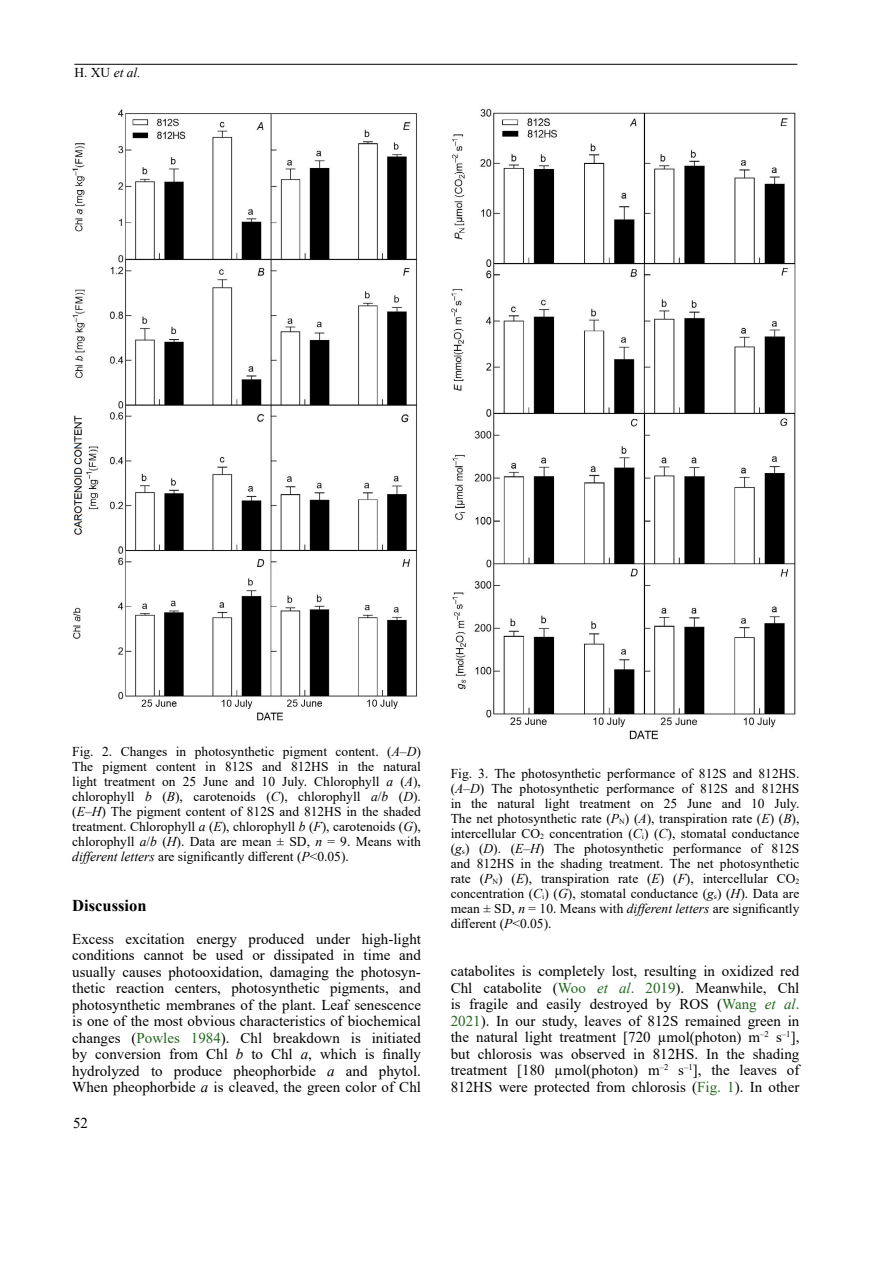
<style>
.page{position:relative;width:893px;height:1263px;background:#fff}
.page>*{position:absolute;margin:0;border:0;box-sizing:border-box;transform-origin:0 0}
.t1{font:700 16.5px "Times New Roman";color:#000}
.t2{font:15px/16.5px "Times New Roman";color:#000;text-align:justify}
.t3{font:13.5px/15px "Times New Roman";color:#000;text-align:justify}
.t4{font:italic 13.5px "Times New Roman";color:#000}
.s1{font-style:normal}
.s2{font-style:italic}
.s3{color:#23661e}
.s4{font-style:italic;color:#23661e}
</style>
<div class="page">
<hr style="left:74px;top:64px;width:723px;height:1px;background:#000">
<img style="left:72px;top:109px;width:345px;height:612px">
<img style="left:451px;top:108px;width:345px;height:632px">
<p class="t4" style="left:74px;top:64px;width:68px"><span class="s1">H. XU</span> et al.</p>
<p class="t3" style="left:72px;top:743px;width:350px">Fig. 2. Changes in photosynthetic pigment content. (<span class="s2">A</span>–<span class="s2">D</span>)<br>The pigment content in 812S and 812HS in the natural light treatment on 25 June and 10 July. Chlorophyll <span class="s2">a</span> (<span class="s2">A</span>), chlorophyll <span class="s2">b</span> (<span class="s2">B</span>), carotenoids (<span class="s2">C</span>), chlorophyll <span class="s2">a</span>/<span class="s2">b</span> (<span class="s2">D</span>). (<span class="s2">E</span>–<span class="s2">H</span>) The pigment content of 812S and 812HS in the shaded treatment. Chlorophyll <span class="s2">a</span> (<span class="s2">E</span>), chlorophyll <span class="s2">b</span> (<span class="s2">F</span>), carotenoids (<span class="s2">G</span>), chlorophyll <span class="s2">a</span>/<span class="s2">b</span> (<span class="s2">H</span>). Data are mean ± SD, <span class="s2">n</span> = 9. Means with <span class="s2">different letters</span> are significantly different (<span class="s2">P</span>&lt;0.05).</p>
<p class="t1" style="left:72px;top:893px;width:76px">Discussion</p>
<p class="t2" style="left:72px;top:930px;width:350px">Excess excitation energy produced under high-light conditions cannot be used or dissipated in time and usually causes photooxidation, damaging the photosyn&shy;thetic reaction centers, photosynthetic pigments, and photosynthetic membranes of the plant. Leaf senescence is one of the most obvious characteristics of biochemical changes (<span class="s3">Powles 1984</span>). Chl breakdown is initiated by conversion from Chl <span class="s2">b</span> to Chl <span class="s2">a</span>, which is finally hydrolyzed to produce pheophorbide <span class="s2">a</span> and phytol.<br>When pheophorbide <span class="s2">a</span> is cleaved, the green color of Chl</p>
<p class="t2" style="left:73px;top:1114px;width:16px">52</p>
<p class="t3" style="left:451px;top:765px;width:350px">Fig. 3. The photosynthetic performance of 812S and 812HS. (<span class="s2">A</span>–<span class="s2">D</span>) The photosynthetic performance of 812S and 812HS in the natural light treatment on 25 June and 10 July.<br>The net photosynthetic rate (<span class="s2">P</span><sub>N</sub>) (<span class="s2">A</span>), transpiration rate (<span class="s2">E</span>) (<span class="s2">B</span>), intercellular CO<sub>2</sub> concentration (<span class="s2">C</span><sub>i</sub>) (<span class="s2">C</span>), stomatal conductance (<span class="s2">g</span><sub>s</sub>) (<span class="s2">D</span>). (<span class="s2">E</span>–<span class="s2">H</span>) The photosynthetic performance of 812S and 812HS in the shading treatment. The net photosynthetic rate (<span class="s2">P</span><sub>N</sub>) (<span class="s2">E</span>), transpiration rate (<span class="s2">E</span>) (<span class="s2">F</span>), intercellular CO<sub>2 </sub>concentration (<span class="s2">C</span><sub>i</sub>) (<span class="s2">G</span>), stomatal conductance (<span class="s2">g</span><sub>s</sub>) (<span class="s2">H</span>). Data are mean ± SD, <span class="s2">n</span> = 10. Means with <span class="s2">different letters</span> are significantly different (<span class="s2">P</span>&lt;0.05).</p>
<p class="t2" style="left:451px;top:962px;width:350px">catabolites is completely lost, resulting in oxidized red Chl catabolite (<span class="s3">Woo</span> <span class="s4">et al</span><span class="s3">. 2019</span>). Meanwhile, Chl is fragile and easily destroyed by ROS (<span class="s3">Wang</span> <span class="s4">et al</span><span class="s3">.<br>2021</span>). In our study, leaves of 812S remained green in the natural light treatment [720 µmol(photon) m<sup>–2</sup> s<sup>–1</sup>], but chlorosis was observed in 812HS. In the shading treatment [180 µmol(photon) m<sup>–2</sup> s<sup>–1</sup>], the leaves of 812HS were protected from chlorosis (<span class="s3">Fig. 1</span>). In other</p>
</div>
